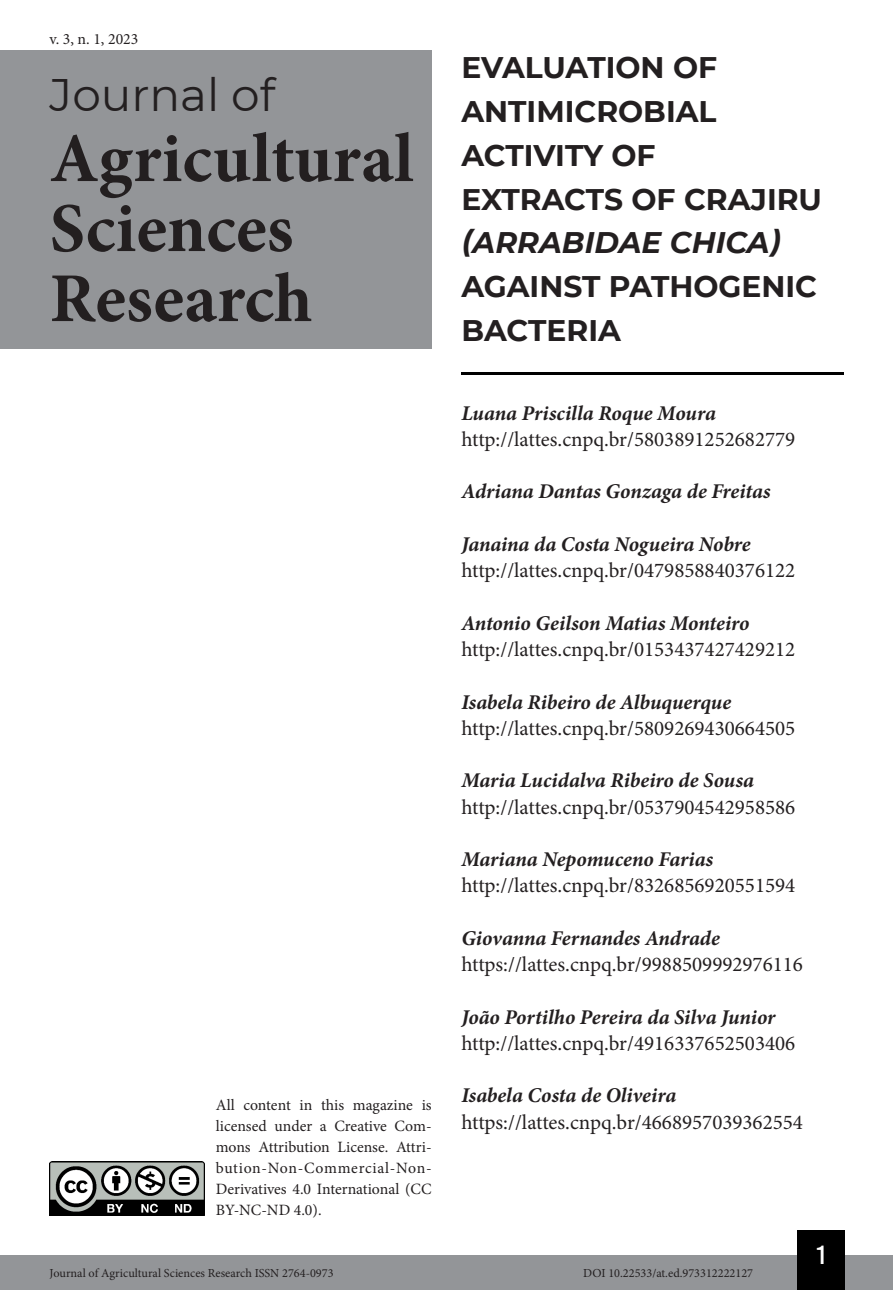
<style>
.page{position:relative;width:893px;height:1290px;background:#fff}
.page>*{position:absolute;margin:0;border:0;box-sizing:border-box;transform-origin:0 0}
.t1{font:700 70px/70px "Minion Pro";color:#231f20}
.t2{font:45.5px "Montserrat";color:#231f20}
.Título_Artigo{font:700 29.75px/43.8px "Montserrat";color:#231f20}
.t3{font:26.25px "Bebas Kai";color:#fff}
.Infos_autor{font:21px "Minion Pro";color:#231f20}
.Autor{font:italic 700 21px "Minion Pro";letter-spacing:-.005em;color:#231f20}
.t4{font:15.75px/21px "Minion Pro";color:#231f20;text-align:justify}
.t5{font:12.25px "Minion Pro";color:#231f20}
.s1{font-style:italic}
</style>
<div class="page">
<div style="left:0;top:1255px;width:893px;height:35px;background:#939598"></div>
<div style="left:797px;top:1230px;width:48px;height:60px;background:#000"></div>
<img style="left:50px;top:1161px;width:154px;height:54px">
<div style="left:0;top:50px;width:432px;height:298px;background:#939598"></div>
<hr style="left:461px;top:372px;width:382px;height:3px;background:#000">
<p class="t4" style="left:50px;top:28px;width:90px">v. 3, n. 1, 2023</p>
<h2 class="t2" style="left:50px;top:64px;width:227px">Journal of</h2>
<h1 class="t1" style="left:50px;top:123px;width:366px">Agricultural<br>Sciences<br>Research</h1>
<p class="t4" style="left:216px;top:1095px;width:217px">All content in this magazine is licensed under a Creative Com&shy;mons Attribution License. Attri&shy;bution-Non-Commercial-Non-Derivatives 4.0 International (CC BY-NC-ND 4.0).</p>
<p class="Título_Artigo" style="left:461px;top:44px;width:362px">EVALUATION OF<br>ANTIMICROBIAL<br>ACTIVITY OF<br>EXTRACTS OF CRAJIRU <span class="s1">(ARRABIDAE CHICA)<br></span>AGAINST PATHOGENIC<br>BACTERIA</p>
<p class="Autor" style="left:461px;top:398px;width:256px">Luana Priscilla Roque Moura</p>
<p class="Infos_autor" style="left:461px;top:425px;width:335px">http://lattes.cnpq.br/5803891252682779</p>
<p class="Autor" style="left:461px;top:477px;width:311px">Adriana Dantas Gonzaga de Freitas</p>
<p class="Autor" style="left:461px;top:529px;width:291px">Janaina da Costa Nogueira Nobre</p>
<p class="Infos_autor" style="left:461px;top:556px;width:335px">http://lattes.cnpq.br/0479858840376122</p>
<p class="Autor" style="left:461px;top:608px;width:290px">Antonio Geilson Matias Monteiro</p>
<p class="Infos_autor" style="left:461px;top:635px;width:335px">http://lattes.cnpq.br/0153437427429212</p>
<p class="Autor" style="left:461px;top:687px;width:271px">Isabela Ribeiro de Albuquerque</p>
<p class="Infos_autor" style="left:461px;top:714px;width:335px">http://lattes.cnpq.br/5809269430664505</p>
<p class="Autor" style="left:461px;top:765px;width:294px">Maria Lucidalva Ribeiro de Sousa</p>
<p class="Infos_autor" style="left:461px;top:793px;width:335px">http://lattes.cnpq.br/0537904542958586</p>
<p class="Autor" style="left:461px;top:844px;width:253px">Mariana Nepomuceno Farias</p>
<p class="Infos_autor" style="left:461px;top:871px;width:335px">http://lattes.cnpq.br/8326856920551594</p>
<p class="Autor" style="left:461px;top:923px;width:260px">Giovanna Fernandes Andrade</p>
<p class="Infos_autor" style="left:461px;top:950px;width:343px">https://lattes.cnpq.br/9988509992976116</p>
<p class="Autor" style="left:461px;top:1002px;width:316px">João Portilho Pereira da Silva Junior</p>
<p class="Infos_autor" style="left:461px;top:1029px;width:335px">http://lattes.cnpq.br/4916337652503406</p>
<p class="Autor" style="left:461px;top:1080px;width:216px">Isabela Costa de Oliveira</p>
<p class="Infos_autor" style="left:461px;top:1108px;width:343px">https://lattes.cnpq.br/4668957039362554</p>
<p class="t3" style="left:817px;top:1241px;width:10px">1</p>
<p class="t5" style="left:50px;top:1265px;width:285px">Journal of Agricultural Sciences Research ISSN 2764-0973</p>
<p class="t5" style="left:583px;top:1265px;width:171px">DOI 10.22533/at.ed.973312222127</p>
</div>
